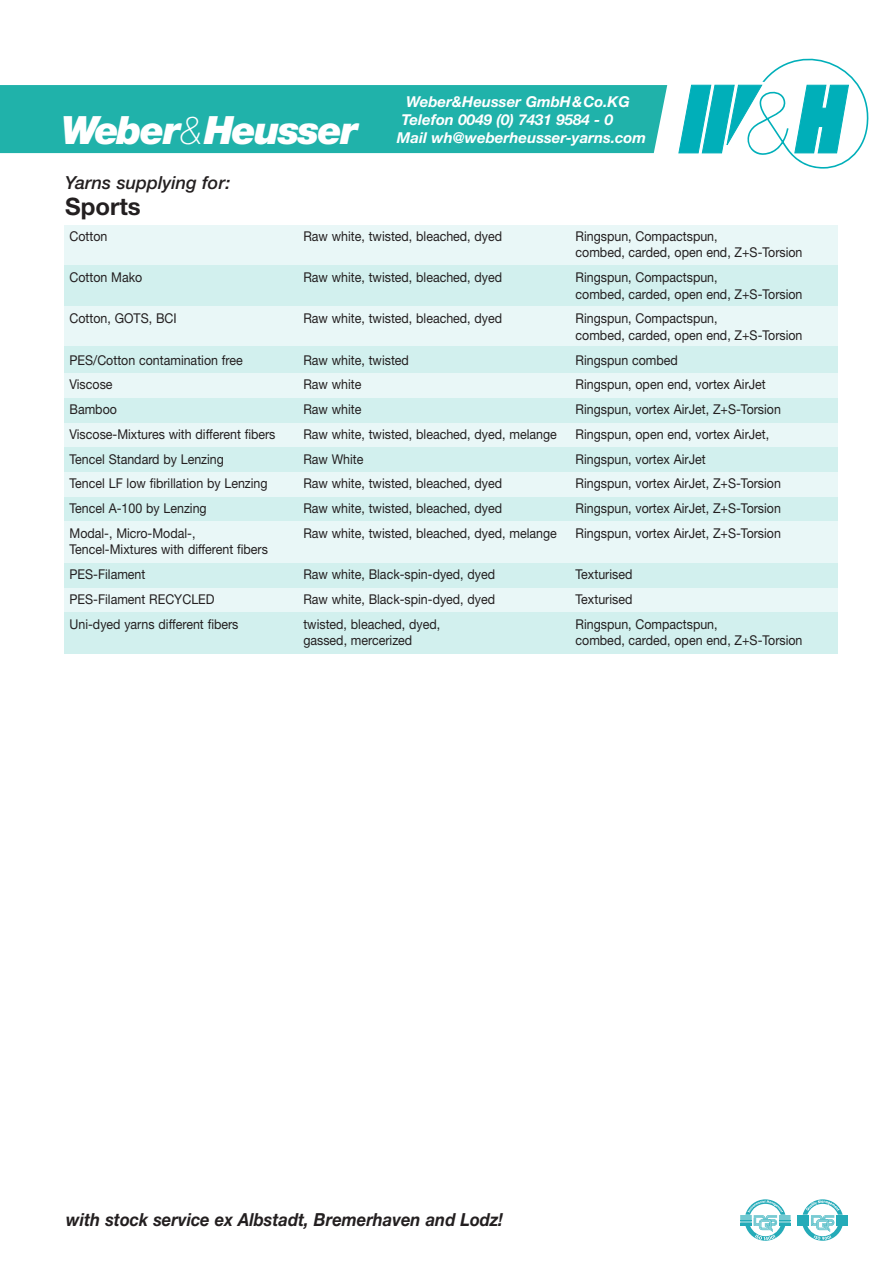
<style>
.page{position:relative;width:893px;height:1263px;background:#fff}
.page>*{position:absolute;margin:0;border:0;box-sizing:border-box;transform-origin:0 0}
.t1{font:italic 900 39px "Helvetica Neue LT";letter-spacing:-.045em;color:#fff}
.t2{font:700 24px "Helvetica Neue LT";color:#231f20}
.t3{font:italic 700 18px "Helvetica Neue LT";color:#231f20;scale:.92 1}
.t4{font:italic 500 18px "Helvetica Neue LT";color:#231f20}
.t5{font:italic 700 15px "Helvetica Neue LT";color:#fff}
.t6{font:13.5px/16.5px "Helvetica Neue LT";color:#231f20;scale:.92 1}
.s1{font-weight:100}
</style>
<div class="page">
<div style="left:64px;top:225px;width:774px;height:41px;background:#e9f7f7"></div>
<div style="left:64px;top:266px;width:774px;height:40px;background:#d2f0ee"></div>
<div style="left:64px;top:306px;width:774px;height:41px;background:#e9f7f7"></div>
<div style="left:64px;top:347px;width:774px;height:26px;background:#d2f0ee"></div>
<div style="left:64px;top:373px;width:774px;height:25px;background:#e9f7f7"></div>
<div style="left:64px;top:398px;width:774px;height:25px;background:#d2f0ee"></div>
<div style="left:64px;top:423px;width:774px;height:24px;background:#e9f7f7"></div>
<div style="left:64px;top:447px;width:774px;height:25px;background:#d2f0ee"></div>
<div style="left:64px;top:472px;width:774px;height:25px;background:#e9f7f7"></div>
<div style="left:64px;top:497px;width:774px;height:24px;background:#d2f0ee"></div>
<div style="left:64px;top:521px;width:774px;height:42px;background:#e9f7f7"></div>
<div style="left:64px;top:563px;width:774px;height:25px;background:#d2f0ee"></div>
<div style="left:64px;top:588px;width:774px;height:24px;background:#e9f7f7"></div>
<div style="left:64px;top:612px;width:774px;height:42px;background:#d2f0ee"></div>
<div style="left:0;top:85px;width:667px;height:68px;background:#20b2aa"></div>
<svg style="left:678px;top:58px;width:191px;height:111px"></svg>
<svg style="left:797px;top:1199px;width:51px;height:42px"></svg>
<svg style="left:740px;top:1199px;width:51px;height:42px"></svg>
<h1 class="t1" style="left:61px;top:116px;width:298px">Weber<span class="s1">&amp;</span>Heusser</h1>
<p class="t5" style="left:406px;top:97px;width:225px">Weber&amp;Heusser GmbH&amp;Co.KG</p>
<p class="t5" style="left:402px;top:115px;width:213px">Telefon 0049 (0) 7431 9584 - 0</p>
<p class="t5" style="left:397px;top:133px;width:251px">Mail wh@weberheusser-yarns.com</p>
<h3 class="t4" style="left:65px;top:176px;width:167px">Yarns supplying for:</h3>
<h2 class="t2" style="left:65px;top:197px;width:77px">Sports</h2>
<p class="t6" style="left:70px;top:229px;width:43px">Cotton</p>
<p class="t6" style="left:303px;top:229px;width:218px">Raw white, twisted, bleached, dyed</p>
<p class="t6" style="left:576px;top:229px;width:248px">Ringspun, Compactspun,<br>combed, carded, open end, Z+S-Torsion</p>
<p class="t6" style="left:70px;top:270px;width:81px">Cotton Mako</p>
<p class="t6" style="left:303px;top:270px;width:218px">Raw white, twisted, bleached, dyed</p>
<p class="t6" style="left:576px;top:270px;width:248px">Ringspun, Compactspun,<br>combed, carded, open end, Z+S-Torsion</p>
<p class="t6" style="left:70px;top:312px;width:118px">Cotton, GOTS, BCI</p>
<p class="t6" style="left:303px;top:312px;width:218px">Raw white, twisted, bleached, dyed</p>
<p class="t6" style="left:576px;top:312px;width:248px">Ringspun, Compactspun,<br>combed, carded, open end, Z+S-Torsion</p>
<p class="t6" style="left:70px;top:353px;width:190px">PES/Cotton contamination free</p>
<p class="t6" style="left:303px;top:353px;width:116px">Raw white, twisted</p>
<p class="t6" style="left:576px;top:353px;width:113px">Ringspun combed</p>
<p class="t6" style="left:70px;top:378px;width:48px">Viscose</p>
<p class="t6" style="left:303px;top:378px;width:65px">Raw white</p>
<p class="t6" style="left:576px;top:378px;width:208px">Ringspun, open end, vortex AirJet</p>
<p class="t6" style="left:70px;top:402px;width:53px">Bamboo</p>
<p class="t6" style="left:303px;top:402px;width:65px">Raw white</p>
<p class="t6" style="left:576px;top:402px;width:225px">Ringspun, vortex AirJet, Z+S-Torsion</p>
<p class="t6" style="left:70px;top:427px;width:225px">Viscose-Mixtures with different fibers</p>
<p class="t6" style="left:303px;top:427px;width:277px">Raw white, twisted, bleached, dyed, melange</p>
<p class="t6" style="left:576px;top:427px;width:212px">Ringspun, open end, vortex AirJet,</p>
<p class="t6" style="left:70px;top:452px;width:169px">Tencel Standard by Lenzing</p>
<p class="t6" style="left:303px;top:452px;width:67px">Raw White</p>
<p class="t6" style="left:576px;top:452px;width:143px">Ringspun, vortex AirJet</p>
<p class="t6" style="left:70px;top:477px;width:217px">Tencel LF low fibrillation by Lenzing</p>
<p class="t6" style="left:303px;top:477px;width:218px">Raw white, twisted, bleached, dyed</p>
<p class="t6" style="left:576px;top:477px;width:225px">Ringspun, vortex AirJet, Z+S-Torsion</p>
<p class="t6" style="left:70px;top:501px;width:151px">Tencel A-100 by Lenzing</p>
<p class="t6" style="left:303px;top:501px;width:218px">Raw white, twisted, bleached, dyed</p>
<p class="t6" style="left:576px;top:501px;width:225px">Ringspun, vortex AirJet, Z+S-Torsion</p>
<p class="t6" style="left:70px;top:526px;width:138px">Modal-, Micro-Modal-,</p>
<p class="t6" style="left:303px;top:526px;width:277px">Raw white, twisted, bleached, dyed, melange</p>
<p class="t6" style="left:576px;top:526px;width:225px">Ringspun, vortex AirJet, Z+S-Torsion</p>
<p class="t6" style="left:70px;top:538px;width:217px;line-height:24.8px">Tencel-Mixtures with different fibers<br>PES-Filament</p>
<p class="t6" style="left:303px;top:567px;width:210px">Raw white, Black-spin-dyed, dyed</p>
<p class="t6" style="left:576px;top:567px;width:63px">Texturised</p>
<p class="t6" style="left:70px;top:592px;width:159px">PES-Filament RECYCLED</p>
<p class="t6" style="left:303px;top:592px;width:210px">Raw white, Black-spin-dyed, dyed</p>
<p class="t6" style="left:576px;top:592px;width:63px">Texturised</p>
<p class="t6" style="left:70px;top:617px;width:185px">Uni-dyed yarns different fibers</p>
<p class="t6" style="left:303px;top:617px;width:150px">twisted, bleached, dyed,</p>
<p class="t6" style="left:576px;top:617px;width:156px">Ringspun, Compactspun,</p>
<p class="t6" style="left:303px;top:633px;width:120px">gassed, mercerized</p>
<p class="t6" style="left:576px;top:633px;width:248px">combed, carded, open end, Z+S-Torsion</p>
<h3 class="t3" style="left:66px;top:1213px;width:476px">with stock service ex Albstadt, Bremerhaven and Lodz!</h3>
</div>
